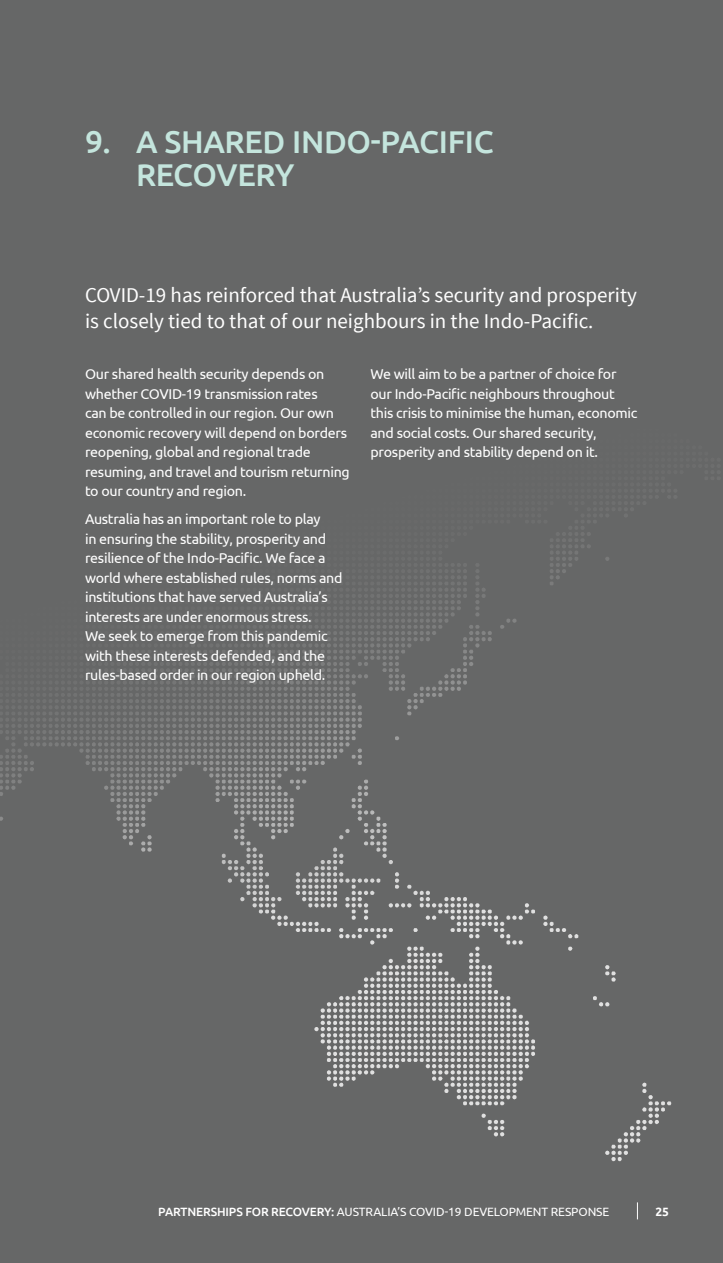
<style>
.page{position:relative;width:723px;height:1263px;background:#666767}
.page>*{position:absolute;margin:0;border:0;box-sizing:border-box;transform-origin:0 0}
.t1{font:500 31.5px/33px "Ubuntu";letter-spacing:-.01em;color:#c4e5dd}
.Intro{font:21px/25.5px "Source Sans Pro";color:#fff}
.body_text{font:14.25px/19.5px "Ubuntu";letter-spacing:-.02em;color:#fff}
.body_text-2{font:12px "Ubuntu";letter-spacing:-.01em;color:#fff}
.body_text-3{font:700 12px "Ubuntu";color:#fff}
.s1{font-weight:500}
</style>
<div class="page">
<svg style="left:637px;top:1202px;width:1px;height:17px"></svg>
<img style="left:0;top:516px;width:672px;height:646px">
<h1 class="t1" style="left:136px;top:124px;width:359px;text-indent:-51px">9. A SHARED INDO-PACIFIC<br>RECOVERY</h1>
<p class="Intro" style="left:85px;top:283px;width:553px">COVID-19 has reinforced that Australia’s security and prosperity is closely tied to that of our neighbours in the Indo-Pacific.</p>
<p class="body_text" style="left:85px;top:364px;width:266px">Our shared health security depends on whether COVID-19 transmission rates<br>can be controlled in our region. Our own economic recovery will depend on borders reopening, global and regional trade resuming, and travel and tourism returning to our country and region.</p>
<p class="body_text" style="left:85px;top:509px;width:259px">Australia has an important role to play<br>in ensuring the stability, prosperity and resilience of the Indo-Pacific. We face a world where established rules, norms and institutions that have served Australia’s interests are under enormous stress.<br>We seek to emerge from this pandemic with these interests defended, and the rules-based order in our region upheld.</p>
<p class="body_text" style="left:370px;top:364px;width:268px">We will aim to be a partner of choice for our Indo-Pacific neighbours throughout this crisis to minimise the human, economic and social costs. Our shared security, prosperity and stability depend on it.</p>
<p class="body_text-2" style="left:158px;top:1204px;width:453px"><span class="s1">PARTNERSHIPS FOR RECOVERY:</span> AUSTRALIA’S COVID-19 DEVELOPMENT RESPONSE</p>
<p class="body_text-3" style="left:655px;top:1204px;width:15px">25</p>
</div>
